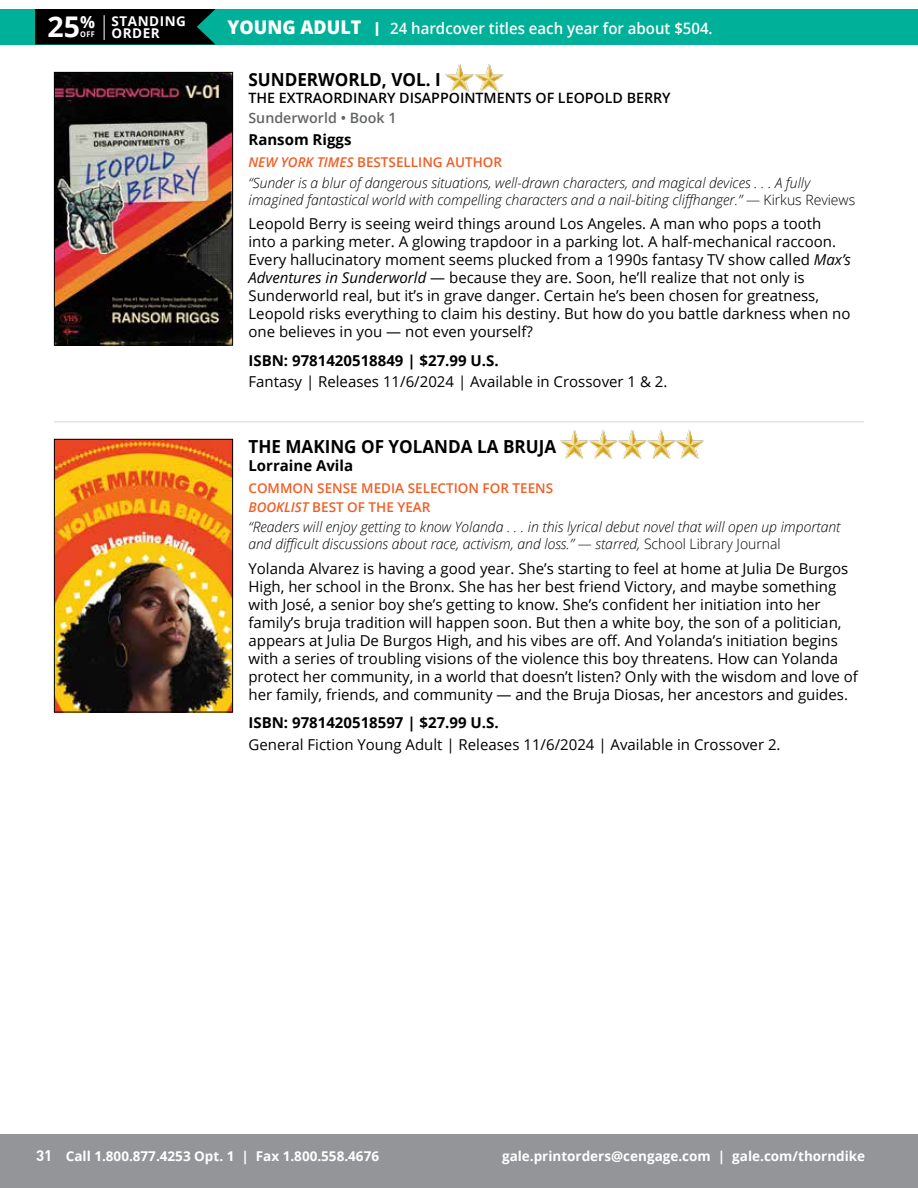
<style>
.page{position:relative;width:918px;height:1188px;background:#fff}
.page>*{position:absolute;margin:0;border:0;box-sizing:border-box;transform-origin:0 0}
.t1{font:700 28.5px "Open Sans";color:#fff}
.t2{font:700 18px "Open Sans";color:#000;scale:.95 1}
.t3{font:600 15.75px "Open Sans";color:#fff;scale:.95 1}
.t4{font:15px/18px "Open Sans";color:#000}
.t5{font:700 15px "Open Sans";color:#000}
.t6{font:italic 300 14.25px/17.2px "Open Sans";color:#000}
.t7{font:600 14.25px "Open Sans";color:#000}
.t8{font:600 14.25px "Open Sans";color:#636466}
.t9{font:700 13.5px "Open Sans";color:#fff}
.t10{font:600 13.5px/18.3px "Open Sans";color:#f15d24}
.t11{font:700 13.5px/12px "Open Sans";letter-spacing:.04em;color:#fff}
.s1{font-weight:800;font-size:18.9px}
.s2{font-size:19.5px}
.s3{font-size:7.8px}
.s4{font-style:italic}
.s5{font-style:normal}
.s6{font-family:"DIN Offc";font-size:15px}
</style>
<div class="page">
<div style="left:0;top:1134px;width:918px;height:54px;background:#939598"></div>
<img style="left:56px;top:74px;width:175px;height:270px">
<div style="left:54px;top:72px;width:179px;height:274px;border:1px solid #000"></div>
<img style="left:56px;top:441px;width:175px;height:269px">
<div style="left:54px;top:439px;width:179px;height:273px;border:1px solid #000"></div>
<hr style="left:54px;top:422px;width:810px;height:1px;background:#d1d3d4">
<div style="left:0;top:9px;width:918px;height:35px;background:#00b098"></div>
<div style="left:35px;top:9px;width:180px;height:35px;background:#000"></div>
<img style="left:560px;top:430px;width:144px;height:29px">
<img style="left:445px;top:64px;width:58px;height:28px">
<h1 class="t1" style="left:47px;top:7px;width:49px">25<sup>%</sup></h1>
<p class="t3" style="left:228px;top:18px;width:512px"><span class="s1">YOUNG ADULT</span> <span class="s2">I</span> 24 hardcover titles each year for about $504.</p>
<p class="t11" style="left:80px;top:14px;width:107px;text-indent:31px">STANDING<br><span class="s3">OFF</span> ORDER</p>
<p class="t2" style="left:248px;top:67px;width:204px">SUNDERWORLD, VOL. I</p>
<p class="t7" style="left:248px;top:88px;width:424px">THE EXTRAORDINARY DISAPPOINTMENTS OF LEOPOLD BERRY</p>
<p class="t8" style="left:248px;top:108px;width:150px">Sunderworld • Book 1</p>
<p class="t5" style="left:248px;top:129px;width:105px">Ransom Riggs</p>
<p class="t10" style="left:248px;top:153px;width:255px"><span class="s4">NEW YORK TIMES</span> BESTSELLING AUTHOR</p>
<p class="t6" style="left:248px;top:173px;width:608px">“Sunder is a blur of dangerous situations, well-drawn characters, and magical devices . . . A fully imagined fantastical world with compelling characters and a nail-biting cliffhanger.” <span class="s5">— Kirkus Reviews</span></p>
<p class="t4" style="left:248px;top:215px;width:604px">Leopold Berry is seeing weird things around Los Angeles. A man who pops a tooth into a parking meter. A glowing trapdoor in a parking lot. A half-mechanical raccoon.<br>Every hallucinatory moment seems plucked from a 1990s fantasy TV show called <span class="s4">Max’s Adventures in Sunderworld</span> — because they are. Soon, he’ll realize that not only is Sunderworld real, but it’s in grave danger. Certain he’s been chosen for greatness, Leopold risks everything to claim his destiny. But how do you battle darkness when no one believes in you — not even yourself?</p>
<p class="t5" style="left:248px;top:350px;width:252px">ISBN: 9781420518849 | $27.99 U.S.</p>
<p class="t4" style="left:248px;top:372px;width:421px">Fantasy | Releases 11/6/2024 | Available in Crossover 1 &amp; 2.</p>
<p class="t2" style="left:248px;top:433px;width:325px">THE MAKING OF YOLANDA LA BRUJA</p>
<p class="t5" style="left:248px;top:455px;width:106px">Lorraine Avila</p>
<p class="t10" style="left:248px;top:479px;width:306px">COMMON SENSE MEDIA SELECTION FOR TEENS<br><span class="s4">BOOKLIST</span> BEST OF THE YEAR</p>
<p class="t6" style="left:248px;top:518px;width:593px">“Readers will enjoy getting to know Yolanda . . . in this lyrical debut novel that will open up important and difficult discussions about race, activism, and loss.” <span class="s5">—</span> starred, <span class="s5">School Library Journal</span></p>
<p class="t4" style="left:248px;top:559px;width:611px">Yolanda Alvarez is having a good year. She’s starting to feel at home at Julia De Burgos High, her school in the Bronx. She has her best friend Victory, and maybe something with José, a senior boy she’s getting to know. She’s confident her initiation into her family’s bruja tradition will happen soon. But then a white boy, the son of a politician, appears at Julia De Burgos High, and his vibes are off. And Yolanda’s initiation begins with a series of troubling visions of the violence this boy threatens. How can Yolanda protect her community, in a world that doesn’t listen? Only with the wisdom and love of her family, friends, and community — and the Bruja Diosas, her ancestors and guides.</p>
<p class="t5" style="left:248px;top:712px;width:252px">ISBN: 9781420518597 | $27.99 U.S.</p>
<p class="t4" style="left:248px;top:735px;width:534px">General Fiction Young Adult | Releases 11/6/2024 | Available in Crossover 2.</p>
<p class="t9" style="left:36px;top:1146px;width:344px"><span class="s6">31</span> Call 1.800.877.4253 Opt. 1 | Fax 1.800.558.4676</p>
<p class="t9" style="left:502px;top:1146px;width:365px">gale.printorders@cengage.com | gale.com/thorndike</p>
</div>
